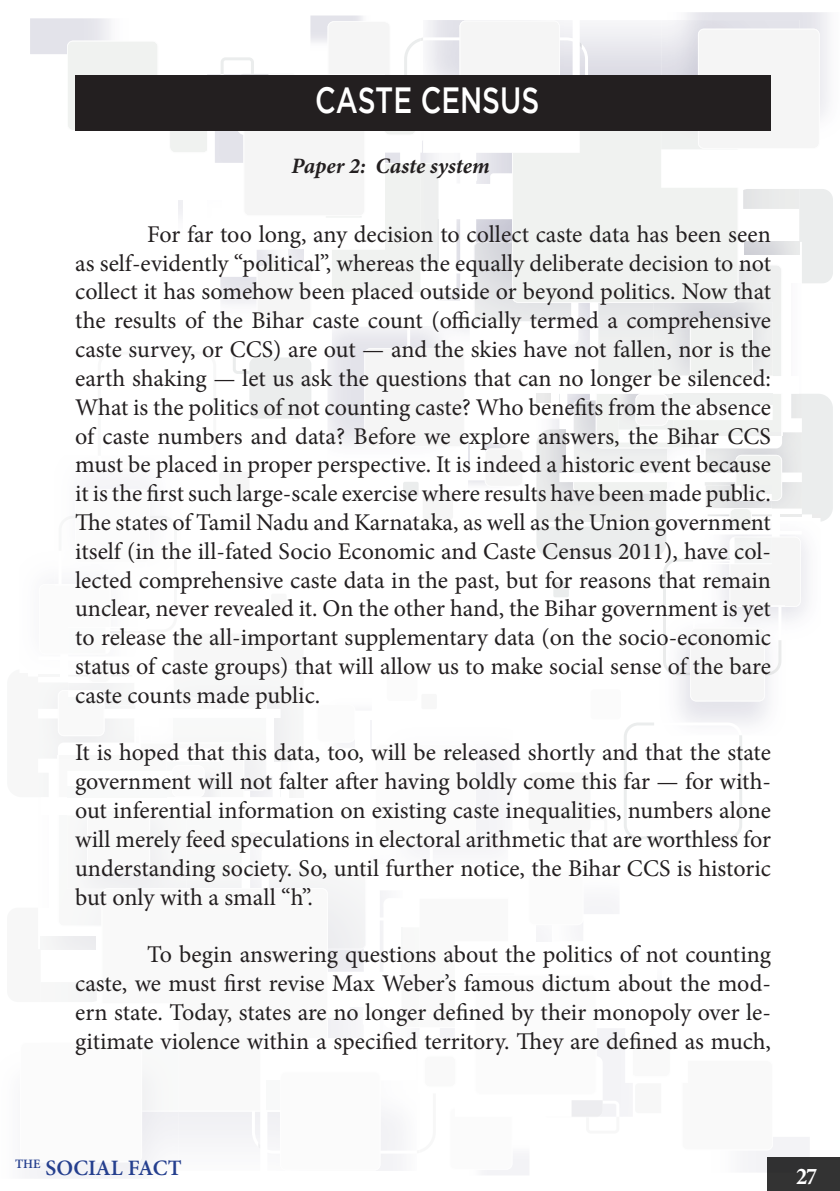
<style>
.page{position:relative;width:840px;height:1191px;background:#fff}
.page>*{position:absolute;margin:0;border:0;box-sizing:border-box;transform-origin:0 0}
.t1{font:500 36.4px "Gotham";color:#fff;scale:.77 1}
.t2{font:24px/28.8px "Minion Pro";color:#231f20;text-align:justify}
.t3{font:700 condensed 24px "Minion Pro";color:#fff}
.t4{font:italic 700 22px "Minion Pro";letter-spacing:-.005em;color:#231f20}
.t5{font:600 22px "Minion Pro";color:#253f8e}
</style>
<div class="page">
<div style="left:387px;top:671px;width:30px;height:30px;background:#f5f5f5;border-radius:3px"></div>
<div style="left:421px;top:694px;width:15px;height:15px;background:#f7f7f7;border-radius:2px"></div>
<div style="left:590px;top:689px;width:30px;height:30px;background:#f5f5f5;border-radius:3px"></div>
<div style="left:328px;top:870px;width:37px;height:79px;background:#f2f3f4"></div>
<img style="left:55px;top:551px;width:90px;height:33px">
<svg style="left:75px;top:489px;width:75px;height:74px"></svg>
<div style="left:380px;top:1081px;width:35px;height:89px;background:#f5f5f7"></div>
<svg style="left:267px;top:1071px;width:113px;height:99px"></svg>
<svg style="left:400px;top:906px;width:219px;height:263px"></svg>
<div style="left:67px;top:815px;width:120px;height:73px;background:#f5f5f6"></div>
<svg style="left:87px;top:815px;width:63px;height:57px"></svg>
<svg style="left:49px;top:631px;width:243px;height:166px"></svg>
<div style="left:41px;top:1111px;width:138px;height:59px;background:#f3f3f6"></div>
<svg style="left:20px;top:1042px;width:122px;height:120px"></svg>
<div style="left:798px;top:189px;width:34px;height:94px;background:#ebeded"></div>
<div style="left:422px;top:490px;width:31px;height:30px;background:#f5f5f5;border-radius:3px"></div>
<div style="left:403px;top:482px;width:15px;height:15px;background:#ebeded;border-radius:2px"></div>
<div style="left:219px;top:471px;width:30px;height:30px;background:#f5f5f5;border-radius:3px"></div>
<svg style="left:233px;top:354px;width:78px;height:64px"></svg>
<svg style="left:484px;top:448px;width:33px;height:38px"></svg>
<img style="left:439px;top:26px;width:221px;height:158px">
<img style="left:572px;top:38px;width:9px;height:10px">
<img style="left:439px;top:141px;width:21px;height:42px">
<div style="left:738px;top:265px;width:43px;height:111px;background:#eeefef"></div>
<img style="left:476px;top:219px;width:36px;height:22px">
<img style="left:442px;top:219px;width:18px;height:82px">
<img style="left:575px;top:303px;width:14px;height:55px">
<img style="left:474px;top:241px;width:38px;height:80px">
<svg style="left:512px;top:130px;width:226px;height:173px;fill:#f0f2f0"></svg>
<img style="left:663px;top:607px;width:118px;height:68px">
<svg style="left:624px;top:722px;width:117px;height:117px"></svg>
<img style="left:694px;top:607px;width:90px;height:33px">
<div style="left:689px;top:627px;width:75px;height:74px;background:#f5f5f5"></div>
<div style="left:67px;top:41px;width:91px;height:90px;background:#f0f2f0"></div>
<img style="left:310px;top:15px;width:53px;height:6px">
<img style="left:468px;top:442px;width:1px;height:28px">
<div style="left:364px;top:348px;width:100px;height:99px;background:#f5f5f5"></div>
<img style="left:428px;top:20px;width:37px;height:55px">
<svg style="left:459px;top:21px;width:113px;height:54px"></svg>
<svg style="left:169px;top:130px;width:38px;height:22px"></svg>
<img style="left:207px;top:74px;width:13px;height:89px">
<svg style="left:220px;top:21px;width:219px;height:283px"></svg>
<img style="left:653px;top:302px;width:119px;height:73px">
<div style="left:689px;top:319px;width:63px;height:61px;background:#f0f2f0"></div>
<svg style="left:536px;top:394px;width:296px;height:213px"></svg>
<img style="left:660px;top:130px;width:37px;height:19px">
<div style="left:697px;top:29px;width:122px;height:120px;background:#f5f5f5"></div>
<div style="left:767px;top:1157px;width:72px;height:34px;background:#333"></div>
<div style="left:75px;top:75px;width:695px;height:55px;background:#231f20"></div>
<h1 class="t1" style="left:315px;top:79px;width:292px">CASTE CENSUS</h1>
<p class="t4" style="left:291px;top:150px;width:200px">Paper 2: Caste system</p>
<p class="t2" style="left:75px;top:220px;width:697px;text-indent:72px">For far too long, any decision to collect caste data has been seen as self-evidently “political”, whereas the equally deliberate decision to not collect it has somehow been placed outside or beyond politics. Now that the results of the Bihar caste count (officially termed a comprehensive caste survey, or CCS) are out — and the skies have not fallen, nor is the earth shaking — let us ask the questions that can no longer be silenced:<br>What is the politics of not counting caste? Who benefits from the absence of caste numbers and data? Before we explore answers, the Bihar CCS must be placed in proper perspective. It is indeed a historic event because it is the first such large-scale exercise where results have been made public.<br>The states of Tamil Nadu and Karnataka, as well as the Union government itself (in the ill-fated Socio Economic and Caste Census 2011), have col&shy;lected comprehensive caste data in the past, but for reasons that remain unclear, never revealed it. On the other hand, the Bihar government is yet to release the all-important supplementary data (on the socio-economic status of caste groups) that will allow us to make social sense of the bare caste counts made public.</p>
<p class="t2" style="left:75px;top:738px;width:697px">It is hoped that this data, too, will be released shortly and that the state government will not falter after having boldly come this far — for with&shy;out inferential information on existing caste inequalities, numbers alone will merely feed speculations in electoral arithmetic that are worthless for understanding society. So, until further notice, the Bihar CCS is historic but only with a small “h”.</p>
<p class="t2" style="left:75px;top:940px;width:697px;text-indent:72px">To begin answering questions about the politics of not counting caste, we must first revise Max Weber’s famous dictum about the mod&shy;ern state. Today, states are no longer defined by their monopoly over le&shy;gitimate violence within a specified territory. They are defined as much,</p>
<p class="t5" style="left:15px;top:1153px;width:168px"><sup>THE</sup> SOCIAL FACT</p>
<p class="t3" style="left:795px;top:1159px;width:22px">27</p>
</div>
